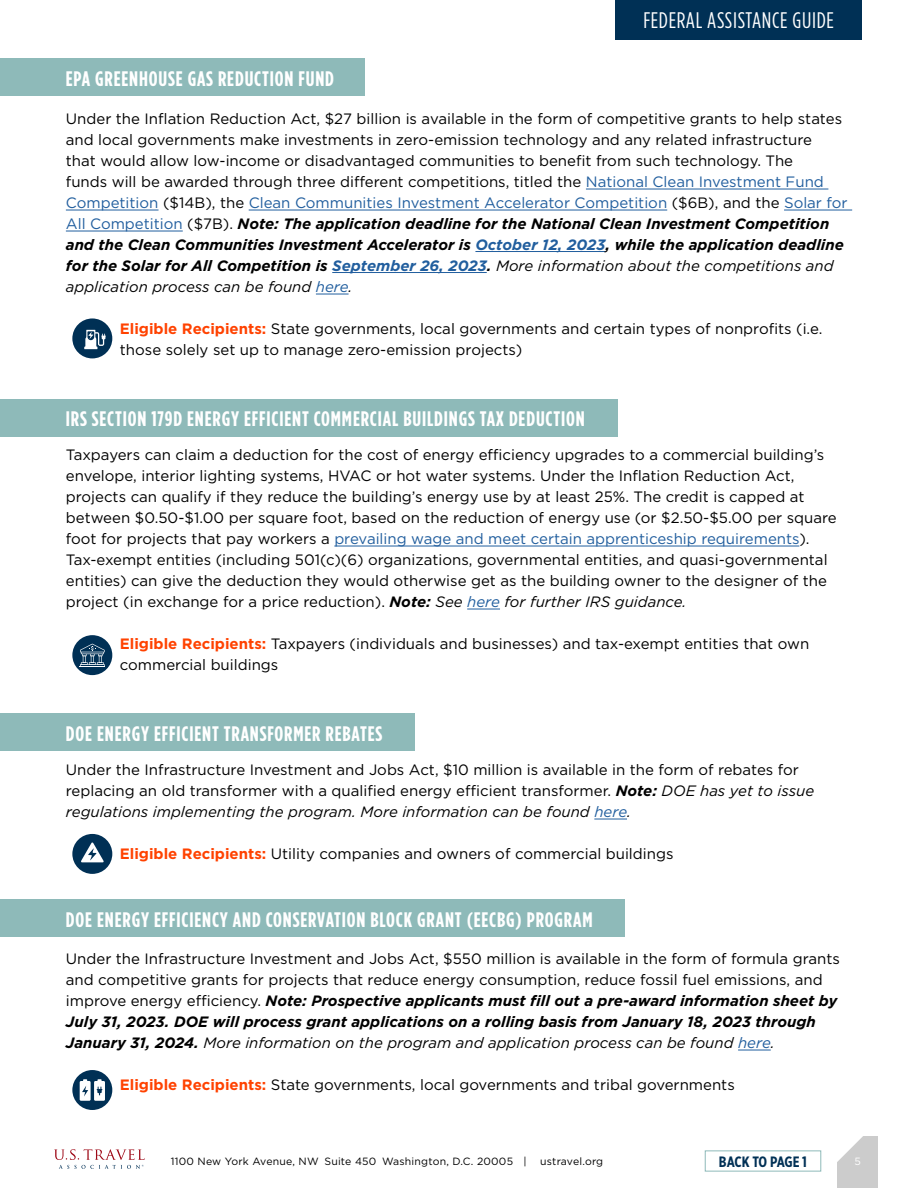
<style>
.page{position:relative;width:918px;height:1188px;background:#fff}
.page>*{position:absolute;margin:0;border:0;box-sizing:border-box;transform-origin:0 0}
.t1{font:22.5px "Gotham Condensed";letter-spacing:.03em;color:#fff}
.t2{font:700 21px "Gotham Condensed";letter-spacing:.04em;color:#fff}
.t3{font:15px/21px "Gotham";color:#000}
.t4{font:700 15px "Gotham X Narrow";letter-spacing:-.025em;color:#003055}
.t5{font:10.5px "Gotham";letter-spacing:.02em;color:#000}
.t6{font:10.5px "Gotham";color:#fff}
.s1{color:#215e9e}
.s2{font-weight:700;font-style:italic}
.s3{font-weight:700;font-style:italic;color:#215e9e}
.s4{font-style:italic}
.s5{font-style:italic;color:#215e9e}
.s6{font-weight:700;color:#ff4200}
</style>
<div class="page">
<div style="left:838px;top:1137px;width:40px;height:51px;background:#ccc"></div>
<svg style="left:54px;top:1149px;width:91px;height:20px"></svg>
<svg style="left:837px;top:1136px;width:28px;height:29px"></svg>
<div style="left:616px;top:0;width:246px;height:40px;background:#003055"></div>
<hr style="left:586px;top:189px;width:242px;height:1px;background:#215e9e">
<hr style="left:66px;top:210px;width:93px;height:1px;background:#215e9e">
<hr style="left:249px;top:210px;width:418px;height:1px;background:#215e9e">
<hr style="left:784px;top:210px;width:68px;height:1px;background:#215e9e">
<hr style="left:66px;top:231px;width:117px;height:1px;background:#215e9e">
<hr style="left:475px;top:251px;width:130px;height:1px;background:#215e9e">
<hr style="left:332px;top:272px;width:155px;height:1px;background:#215e9e">
<hr style="left:316px;top:294px;width:33px;height:1px;background:#215e9e">
<hr style="left:334px;top:546px;width:465px;height:1px;background:#215e9e">
<hr style="left:467px;top:609px;width:33px;height:1px;background:#215e9e">
<hr style="left:594px;top:819px;width:33px;height:1px;background:#215e9e">
<hr style="left:738px;top:1050px;width:33px;height:1px;background:#215e9e">
<div style="left:0;top:714px;width:415px;height:37px;background:#8ebab9"></div>
<div style="left:0;top:900px;width:624px;height:37px;background:#8ebab9"></div>
<div style="left:72px;top:635px;width:40px;height:40px;background:#003055;border-radius:50%"></div>
<svg style="left:79px;top:644px;width:26px;height:23px"></svg>
<div style="left:72px;top:834px;width:40px;height:40px;background:#003055;border-radius:50%"></div>
<svg style="left:81px;top:842px;width:23px;height:20px"></svg>
<div style="left:72px;top:1070px;width:40px;height:40px;background:#003055;border-radius:50%"></div>
<svg style="left:80px;top:1079px;width:25px;height:22px"></svg>
<div style="left:0;top:399px;width:617px;height:38px;background:#8ebab9"></div>
<div style="left:72px;top:318px;width:40px;height:40px;background:#003055;border-radius:50%"></div>
<svg style="left:84px;top:330px;width:22px;height:19px"></svg>
<div style="left:0;top:59px;width:365px;height:37px;background:#8ebab9"></div>
<h2 class="t2" style="left:66px;top:66px;width:270px">EPA GREENHOUSE GAS REDUCTION FUND</h2>
<h1 class="t1" style="left:643px;top:7px;width:192px">FEDERAL ASSISTANCE GUIDE</h1>
<p class="t3" style="left:66px;top:108px;width:783px">Under the Inflation Reduction Act, $27 billion is available in the form of competitive grants to help states and local governments make investments in zero-emission technology and any related infrastructure<br>that would allow low-income or disadvantaged communities to benefit from such technology. The<br>funds will be awarded through three different competitions, titled the <span class="s1">National Clean Investment Fund Competition</span> ($14B), the <span class="s1">Clean Communities Investment Accelerator Competition</span> ($6B), and the <span class="s1">Solar for All Competition</span> ($7B). <span class="s2">Note: The application deadline for the National Clean Investment Competition and the Clean Communities Investment Accelerator is</span> <span class="s3">October 12, 2023</span><span class="s2">, while the application deadline for the Solar for All Competition is</span> <span class="s3">September 26, 2023</span><span class="s2">.</span> <span class="s4">More information about the competitions and application process can be found</span> <span class="s5">here</span><span class="s4">.</span></p>
<p class="t3" style="left:120px;top:318px;width:704px"><span class="s6">Eligible Recipients:</span> State governments, local governments and certain types of nonprofits (i.e. those solely set up to manage zero-emission projects)</p>
<h2 class="t2" style="left:66px;top:407px;width:520px">IRS SECTION 179D ENERGY EFFICIENT COMMERCIAL BUILDINGS TAX DEDUCTION</h2>
<p class="t3" style="left:66px;top:444px;width:772px">Taxpayers can claim a deduction for the cost of energy efficiency upgrades to a commercial building’s envelope, interior lighting systems, HVAC or hot water systems. Under the Inflation Reduction Act, projects can qualify if they reduce the building’s energy use by at least 25%. The credit is capped at between $0.50-$1.00 per square foot, based on the reduction of energy use (or $2.50-$5.00 per square foot for projects that pay workers a <span class="s1">prevailing wage and meet certain apprenticeship requirements</span>).<br>Tax-exempt entities (including 501(c)(6) organizations, governmental entities, and quasi-governmental entities) can give the deduction they would otherwise get as the building owner to the designer of the project (in exchange for a price reduction). <span class="s2">Note:</span> <span class="s4">See</span> <span class="s5">here</span> <span class="s4">for further IRS guidance.</span></p>
<p class="t3" style="left:120px;top:633px;width:691px"><span class="s6">Eligible Recipients:</span> Taxpayers (individuals and businesses) and tax-exempt entities that own commercial buildings</p>
<h2 class="t2" style="left:66px;top:721px;width:318px">DOE ENERGY EFFICIENT TRANSFORMER REBATES</h2>
<p class="t3" style="left:66px;top:759px;width:750px">Under the Infrastructure Investment and Jobs Act, $10 million is available in the form of rebates for replacing an old transformer with a qualified energy efficient transformer. <span class="s2">Note:</span> <span class="s4">DOE has yet to issue regulations implementing the program. More information can be found</span> <span class="s5">here</span><span class="s4">.</span></p>
<p class="t3" style="left:120px;top:843px;width:555px"><span class="s6">Eligible Recipients:</span> Utility companies and owners of commercial buildings</p>
<h2 class="t2" style="left:66px;top:907px;width:528px">DOE ENERGY EFFICIENCY AND CONSERVATION BLOCK GRANT (EECBG) PROGRAM</h2>
<p class="t3" style="left:66px;top:948px;width:776px">Under the Infrastructure Investment and Jobs Act, $550 million is available in the form of formula grants and competitive grants for projects that reduce energy consumption, reduce fossil fuel emissions, and improve energy efficiency. <span class="s2">Note: Prospective applicants must fill out a pre-award information sheet by July 31, 2023. DOE will process grant applications on a rolling basis from January 18, 2023 through January 31, 2024.</span> <span class="s4">More information on the program and application process can be found</span> <span class="s5">here</span><span class="s4">.</span></p>
<p class="t3" style="left:120px;top:1074px;width:616px"><span class="s6">Eligible Recipients:</span> State governments, local governments and tribal governments</p>
<p class="t5" style="left:171px;top:1154px;width:357px">1100 New York Avenue, NW Suite 450 Washington, D.C. 20005 |</p>
<p class="t5" style="left:540px;top:1154px;width:64px">ustravel.org</p>
<p class="t6" style="left:855px;top:1154px;width:8px">5</p>
<p class="t4" style="left:719px;top:1152px;width:90px">BACK TO PAGE 1</p>
</div>
